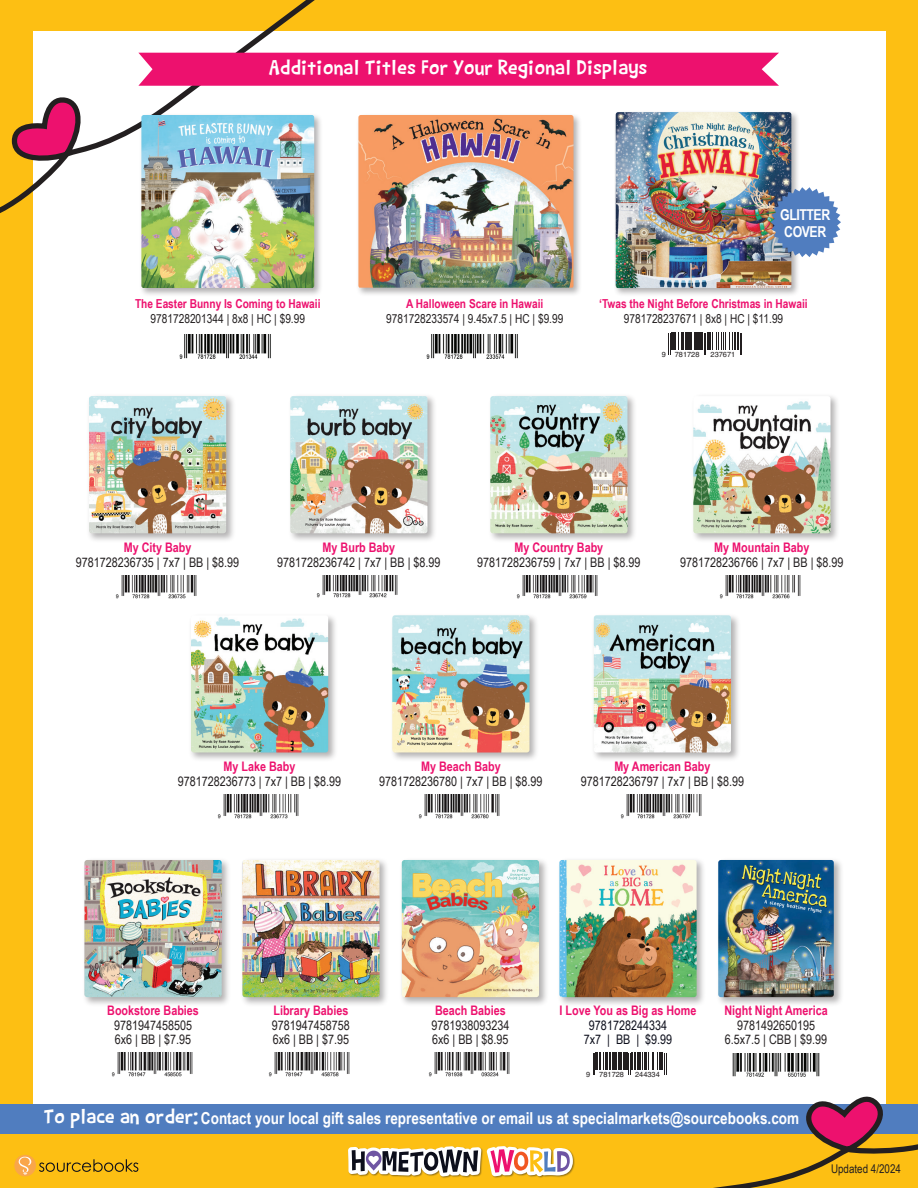
<style>
.page{position:relative;width:918px;height:1188px;background:#fdbf13}
.page>*{position:absolute;margin:0;border:0;box-sizing:border-box;transform-origin:0 0}
.t1{font:22.5px "Barthowheel";color:#fff}
.t2{font:700 16.5px "Arial Narrow";color:#fff}
.t3{font:700 15px/16.5px "Arial Narrow";letter-spacing:-.03em;color:#fff}
.t4{font:13.2px/13.5px "Arial Narrow";color:#231f20}
.t5{font:700 13.2px "Arial Narrow";color:#ed116e}
.t6{font:13.2px/13.5px "Arial Narrow";color:#0c0e1b;text-align:center}
.t7{font:700 12.3px "Arial Narrow";color:#ed116e}
.t8{font:12.3px "Arial Narrow";color:#231f20}
.t9{font:12px "Arial Narrow";color:#231f20}
.t10{font:7.35px "Helvetica";color:#231f20}
.s1{font-family:"Barthowheel";font-weight:400;font-size:22.5px}
</style>
<div class="page">
<div style="left:34px;top:31px;width:852px;height:1077px;background:#fff"></div>
<svg style="left:0;top:0;width:394px;height:225px"></svg>
<svg style="left:39px;top:1159px;width:99px;height:13px"></svg>
<div style="left:14px;top:1155px;width:22px;height:21px;background:#f9a64a;border-radius:50%"></div>
<svg style="left:19px;top:1157px;width:12px;height:18px"></svg>
<div style="left:0;top:1104px;width:918px;height:29px;background:#507dbf"></div>
<div style="left:356px;top:113px;width:227px;height:184px;background:#231f20;opacity:.35"></div>
<img style="left:358px;top:115px;width:216px;height:173px">
<div style="left:139px;top:113px;width:184px;height:184px;background:#231f20;opacity:.35"></div>
<img style="left:141px;top:115px;width:173px;height:173px">
<svg style="left:668px;top:333px;width:74px;height:21px"></svg>
<div style="left:614px;top:110px;width:186px;height:187px;background:#231f20;opacity:.35"></div>
<img style="left:616px;top:112px;width:175px;height:176px">
<img style="left:426px;top:335px;width:92px;height:24px">
<img style="left:179px;top:335px;width:92px;height:24px">
<div style="left:138px;top:53px;width:641px;height:33px;background:#ed116e"></div>
<img style="left:115px;top:575px;width:82px;height:24px">
<img style="left:316px;top:575px;width:82px;height:22px">
<img style="left:516px;top:575px;width:82px;height:24px">
<img style="left:719px;top:575px;width:82px;height:24px">
<img style="left:217px;top:795px;width:82px;height:23px">
<img style="left:418px;top:795px;width:82px;height:23px">
<img style="left:620px;top:795px;width:82px;height:23px">
<img style="left:111px;top:1053px;width:82px;height:23px">
<img style="left:268px;top:1053px;width:77px;height:23px">
<svg style="left:346px;top:1052px;width:572px;height:136px"></svg>
<img style="left:732px;top:1053px;width:88px;height:25px">
<div style="left:87px;top:394px;width:149px;height:149px;background:#231f20;opacity:.35"></div>
<img style="left:89px;top:396px;width:137px;height:137px">
<div style="left:189px;top:613px;width:149px;height:149px;background:#231f20;opacity:.35"></div>
<img style="left:191px;top:615px;width:137px;height:137px">
<div style="left:82px;top:858px;width:150px;height:149px;background:#231f20;opacity:.35"></div>
<img style="left:85px;top:860px;width:137px;height:137px">
<div style="left:288px;top:394px;width:149px;height:149px;background:#231f20;opacity:.35"></div>
<img style="left:290px;top:396px;width:138px;height:137px">
<div style="left:390px;top:613px;width:149px;height:149px;background:#231f20;opacity:.35"></div>
<img style="left:392px;top:615px;width:138px;height:137px">
<div style="left:240px;top:858px;width:149px;height:149px;background:#231f20;opacity:.35"></div>
<img style="left:242px;top:860px;width:138px;height:137px">
<div style="left:488px;top:394px;width:149px;height:149px;background:#231f20;opacity:.35"></div>
<img style="left:490px;top:396px;width:138px;height:137px">
<div style="left:591px;top:613px;width:150px;height:149px;background:#231f20;opacity:.35"></div>
<img style="left:594px;top:615px;width:137px;height:137px">
<div style="left:399px;top:858px;width:150px;height:149px;background:#231f20;opacity:.35"></div>
<img style="left:402px;top:860px;width:137px;height:137px">
<div style="left:691px;top:394px;width:149px;height:149px;background:#231f20;opacity:.35"></div>
<img style="left:693px;top:396px;width:138px;height:137px">
<div style="left:557px;top:858px;width:150px;height:149px;background:#231f20;opacity:.35"></div>
<img style="left:559px;top:860px;width:138px;height:137px">
<div style="left:716px;top:858px;width:128px;height:149px;background:#231f20;opacity:.35"></div>
<img style="left:718px;top:860px;width:116px;height:137px">
<svg style="left:771px;top:187px;width:70px;height:70px"></svg>
<h1 class="t1" style="left:269px;top:55px;width:380px">Additional Titles For Your Regional Displays</h1>
<p class="t3" style="left:780px;top:206px;width:51px">GLITTER<br>COVER</p>
<p class="t7" style="left:135px;top:295px;width:187px">The Easter Bunny Is Coming to Hawaii</p>
<p class="t8" style="left:151px;top:310px;width:156px">9781728201344 | 8x8 | HC | $9.99</p>
<p class="t7" style="left:406px;top:295px;width:139px">A Halloween Scare in Hawaii</p>
<p class="t8" style="left:386px;top:310px;width:179px">9781728233574 | 9.45x7.5 | HC | $9.99</p>
<p class="t7" style="left:599px;top:295px;width:210px">‘Twas the Night Before Christmas in Hawaii</p>
<p class="t8" style="left:624px;top:310px;width:161px">9781728237671 | 8x8 | HC | $11.99</p>
<p class="t10" style="left:662px;top:349px;width:39px">9 781728</p>
<p class="t10" style="left:711px;top:349px;width:26px">237671</p>
<p class="t5" style="left:124px;top:537px;width:69px">My City Baby</p>
<p class="t4" style="left:76px;top:555px;width:165px">9781728236735 | 7x7 | BB | $8.99</p>
<p class="t5" style="left:323px;top:537px;width:74px">My Burb Baby</p>
<p class="t4" style="left:277px;top:555px;width:165px">9781728236742 | 7x7 | BB | $8.99</p>
<p class="t5" style="left:515px;top:537px;width:90px">My Country Baby</p>
<p class="t4" style="left:477px;top:555px;width:165px">9781728236759 | 7x7 | BB | $8.99</p>
<p class="t5" style="left:714px;top:537px;width:97px">My Mountain Baby</p>
<p class="t4" style="left:680px;top:555px;width:165px">9781728236766 | 7x7 | BB | $8.99</p>
<p class="t5" style="left:224px;top:756px;width:73px">My Lake Baby</p>
<p class="t4" style="left:178px;top:774px;width:165px">9781728236773 | 7x7 | BB | $8.99</p>
<p class="t5" style="left:421px;top:756px;width:81px">My Beach Baby</p>
<p class="t4" style="left:379px;top:774px;width:165px">9781728236780 | 7x7 | BB | $8.99</p>
<p class="t5" style="left:614px;top:756px;width:98px">My American Baby</p>
<p class="t4" style="left:581px;top:774px;width:165px">9781728236797 | 7x7 | BB | $8.99</p>
<p class="t5" style="left:107px;top:1001px;width:93px">Bookstore Babies</p>
<p class="t4" style="left:114px;top:1018px;width:80px">9781947458505<br>6x6 | BB | $7.95</p>
<p class="t5" style="left:273px;top:1001px;width:76px">Library Babies</p>
<p class="t4" style="left:272px;top:1018px;width:80px">9781947458758<br>6x6 | BB | $7.95</p>
<p class="t5" style="left:435px;top:1001px;width:72px">Beach Babies</p>
<p class="t4" style="left:431px;top:1018px;width:80px">9781938093234<br>6x6 | BB | $8.95</p>
<p class="t5" style="left:560px;top:1001px;width:138px">I Love You as Big as Home</p>
<p class="t6" style="left:584px;top:1018px;width:90px">9781728244334<br>7x7 | BB | $9.99</p>
<p class="t10" style="left:586px;top:1069px;width:39px">9 781728</p>
<p class="t10" style="left:635px;top:1069px;width:26px">244334</p>
<p class="t5" style="left:724px;top:1001px;width:105px">Night Night America</p>
<p class="t4" style="left:725px;top:1018px;width:104px;text-align:center">9781492650195<br>6.5x7.5 | CBB | $9.99</p>
<p class="t2" style="left:44px;top:1106px;width:757px"><span class="s1">To place an order:</span> Contact your local gift sales representative or email us at specialmarkets@sourcebooks.com</p>
<p class="t9" style="left:831px;top:1160px;width:72px">Updated 4/2024</p>
</div>
